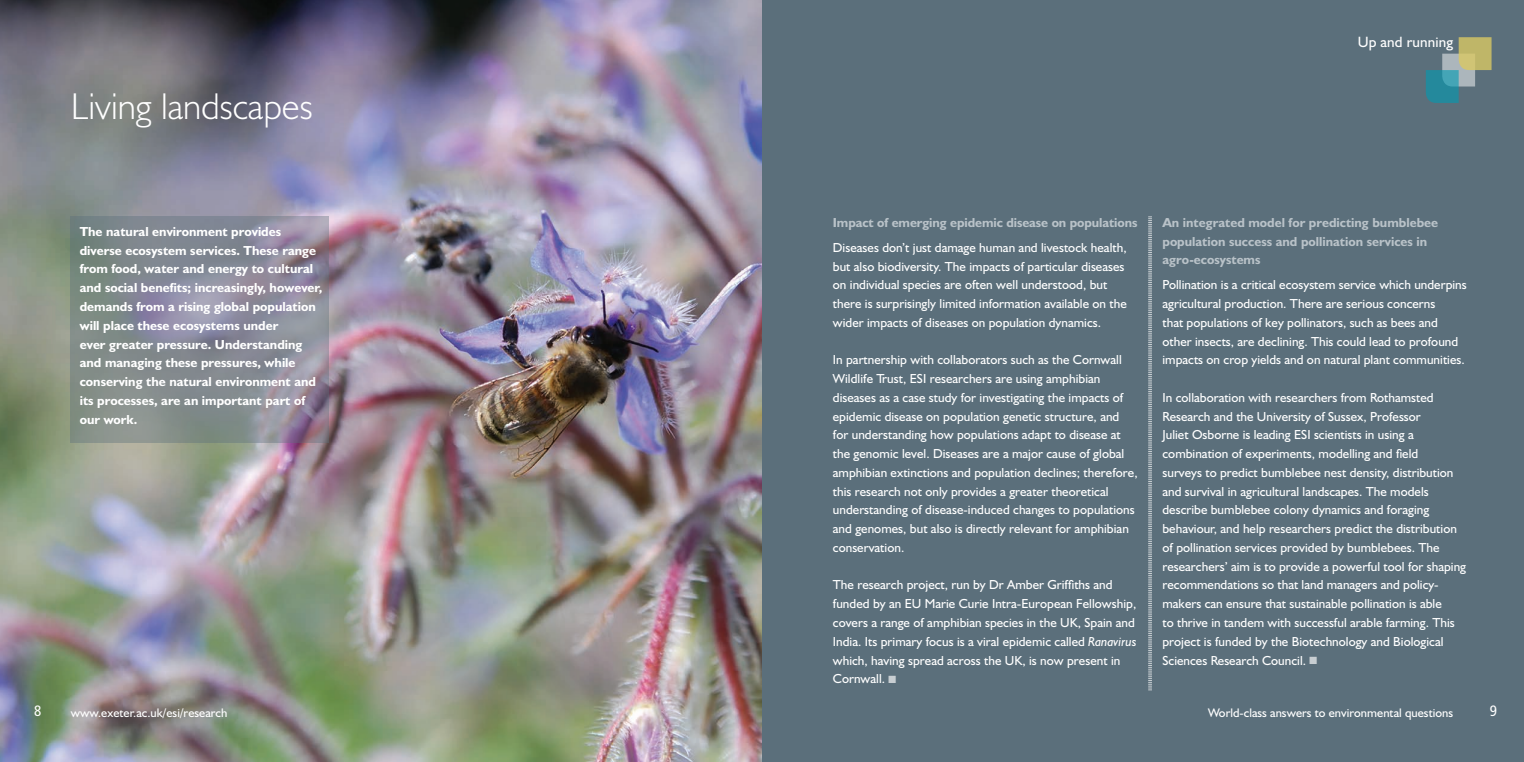
<style>
.page{position:relative;width:1524px;height:762px;background:#fff}
.page>*{position:absolute;margin:0;border:0;box-sizing:border-box;transform-origin:0 0}
.t1{font:300 37.5px "Humanist 521 BT";color:#fff}
.t2{font:15px "Humanist 521 BT";letter-spacing:.01em;color:#fff}
.t3{font:condensed 15px "Frutiger LT";color:#fff}
.t4{font:13.12px/18.8px "Humanist 521 BT";letter-spacing:.005em;color:#fff}
.t5{font:700 13.12px/18.8px "Humanist 521 BT";color:#fff}
.t6{font:700 13.12px/18.8px "Humanist 521 BT";color:#b9c2c8}
.t7{font:12.5px "Humanist 521 BT";letter-spacing:.005em;color:#fff}
.s1{font-style:italic}
.s2{font-family:"Monotype Sorts";font-size:10px;color:#c8ced2}
</style>
<div class="page">
<img style="left:0;top:0;width:762px;height:762px">
<div style="left:762px;top:0;width:762px;height:762px;background:#5b6f7b"></div>
<svg style="left:1148px;top:216px;width:4px;height:474px;background:#919ea6"></svg>
<svg style="left:71px;top:217px;width:258px;height:226px;background:#878a93"></svg>
<svg style="left:1426px;top:37px;width:65px;height:66px"></svg>
<h1 class="t1" style="left:71px;top:83px;width:243px">Living landscapes</h1>
<p class="t5" style="left:80px;top:222px;width:244px">The natural environment provides diverse ecosystem services. These range from food, water and energy to cultural and social benefits; increasingly, however, demands from a rising global population will place these ecosystems under<br>ever greater pressure. Understanding and managing these pressures, while conserving the natural environment and its processes, are an important part of our work.</p>
<p class="t3" style="left:34px;top:702px;width:9px">8</p>
<p class="t7" style="left:71px;top:704px;width:158px">www.exeter.ac.uk/esi/research</p>
<p class="t2" style="left:1357px;top:33px;width:97px">Up and running</p>
<p class="t6" style="left:833px;top:213px;width:306px">Impact of emerging epidemic disease on populations</p>
<p class="t4" style="left:833px;top:238px;width:295px">Diseases don’t just damage human and livestock health, but also biodiversity. The impacts of particular diseases on individual species are often well understood, but there is surprisingly limited information available on the wider impacts of diseases on population dynamics.</p>
<p class="t4" style="left:833px;top:350px;width:306px">In partnership with collaborators such as the Cornwall Wildlife Trust, ESI researchers are using amphibian diseases as a case study for investigating the impacts of epidemic disease on population genetic structure, and for understanding how populations adapt to disease at the genomic level. Diseases are a major cause of global amphibian extinctions and population declines; therefore, this research not only provides a greater theoretical understanding of disease-induced changes to populations and genomes, but also is directly relevant for amphibian conservation.</p>
<p class="t4" style="left:833px;top:575px;width:305px">The research project, run by Dr Amber Griffiths and funded by an EU Marie Curie Intra-European Fellowship, covers a range of amphibian species in the UK, Spain and India. Its primary focus is a viral epidemic called <span class="s1">Ranavirus </span>which, having spread across the UK, is now present in Cornwall. <span class="s2">n</span></p>
<p class="t6" style="left:1162px;top:213px;width:277px">An integrated model for predicting bumblebee population success and pollination services in agro-ecosystems</p>
<p class="t4" style="left:1162px;top:275px;width:306px">Pollination is a critical ecosystem service which underpins agricultural production. There are serious concerns<br>that populations of key pollinators, such as bees and other insects, are declining. This could lead to profound impacts on crop yields and on natural plant communities.</p>
<p class="t4" style="left:1162px;top:388px;width:305px">In collaboration with researchers from Rothamsted Research and the University of Sussex, Professor<br>Juliet Osborne is leading ESI scientists in using a combination of experiments, modelling and field<br>surveys to predict bumblebee nest density, distribution and survival in agricultural landscapes. The models describe bumblebee colony dynamics and foraging behaviour, and help researchers predict the distribution of pollination services provided by bumblebees. The researchers’ aim is to provide a powerful tool for shaping recommendations so that land managers and policy&shy;makers can ensure that sustainable pollination is able<br>to thrive in tandem with successful arable farming. This project is funded by the Biotechnology and Biological Sciences Research Council. <span class="s2">n</span></p>
<p class="t7" style="left:1208px;top:704px;width:247px">World-class answers to environmental questions</p>
<p class="t3" style="left:1490px;top:702px;width:9px">9</p>
</div>
